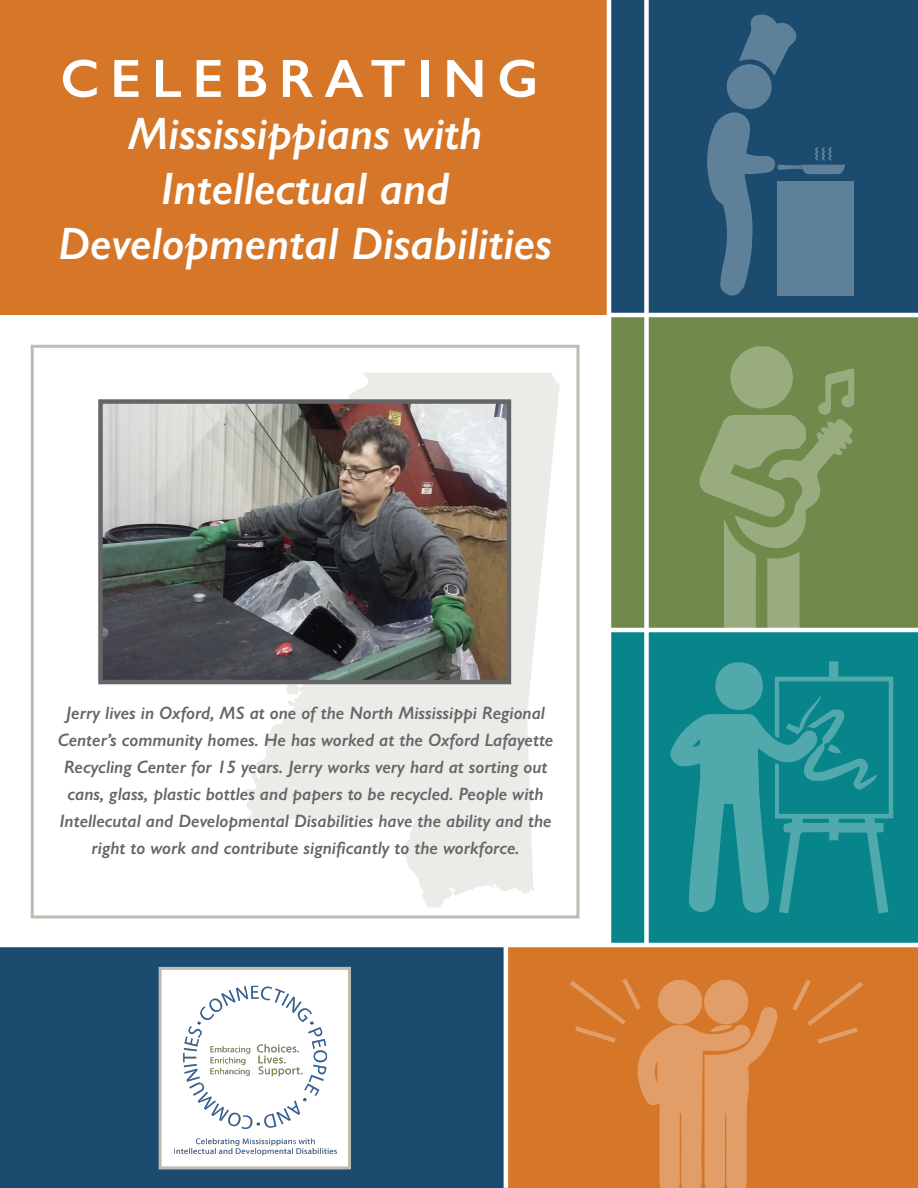
<style>
.page{position:relative;width:918px;height:1188px;background:#fff}
.page>*{position:absolute;margin:0;border:0;box-sizing:border-box;transform-origin:0 0}
.t1{font:600 54px "Gill Sans";letter-spacing:.2em;color:#fff}
.t2{font:italic 600 45.6px/54.8px "Gill Sans";color:#fff;text-align:center}
.t3{font:italic 600 18px/27px "Gill Sans";color:#656568;text-align:center}
</style>
<div class="page">
<div style="left:506px;top:945px;width:412px;height:243px;background:#d57629"></div>
<div style="left:609px;top:315px;width:309px;height:315px;background:#6f8a4b"></div>
<div style="left:609px;top:0;width:309px;height:315px;background:#1b4b6f"></div>
<div style="left:0;top:0;width:609px;height:315px;background:#d57629"></div>
<hr style="left:609px;top:313px;width:309px;height:4px;background:#fff">
<div style="left:609px;top:630px;width:309px;height:315px;background:#08858a"></div>
<div style="left:0;top:945px;width:506px;height:243px;background:#1b4b6f"></div>
<hr style="left:596px;top:628px;width:322px;height:4px;background:#fff">
<svg style="left:245px;top:373px;width:315px;height:535px;fill:#ebebe7"></svg>
<div style="left:159px;top:967px;width:192px;height:202px;background:#bcbcb0"></div>
<img style="left:160px;top:968px;width:189px;height:200px">
<hr style="left:607px;top:0;width:4px;height:945px;background:#fff">
<hr style="left:0;top:943px;width:918px;height:4px;background:#fff">
<div style="left:644px;top:0;width:5px;height:945px;background:#fff"></div>
<div style="left:31px;top:345px;width:548px;height:573px;border:3px solid #bcbcb0"></div>
<svg style="left:670px;top:346px;width:223px;height:568px"></svg>
<hr style="left:504px;top:945px;width:4px;height:243px;background:#fff">
<div style="left:778px;top:181px;width:76px;height:114px;background:#5e8099"></div>
<svg style="left:707px;top:15px;width:139px;height:281px"></svg>
<svg style="left:570px;top:978px;width:208px;height:210px"></svg>
<svg style="left:792px;top:980px;width:71px;height:64px"></svg>
<img style="left:103px;top:404px;width:403px;height:275px">
<div style="left:98px;top:399px;width:413px;height:285px;border:4px solid #656568"></div>
<h1 class="t1" style="left:60px;top:46px;width:479px">CELEBRATING</h1>
<h2 class="t2" style="left:58px;top:106px;width:496px">Mississippians with<br>Intellectual and<br>Developmental Disabilities</h2>
<p class="t3" style="left:58px;top:700px;width:497px">Jerry lives in Oxford, MS at one of the North Mississippi Regional Center’s community homes. He has worked at the Oxford Lafayette Recycling Center for 15 years. Jerry works very hard at sorting out cans, glass, plastic bottles and papers to be recycled. People with Intellecutal and Developmental Disabilities have the ability and the right to work and contribute significantly to the workforce.</p>
</div>
